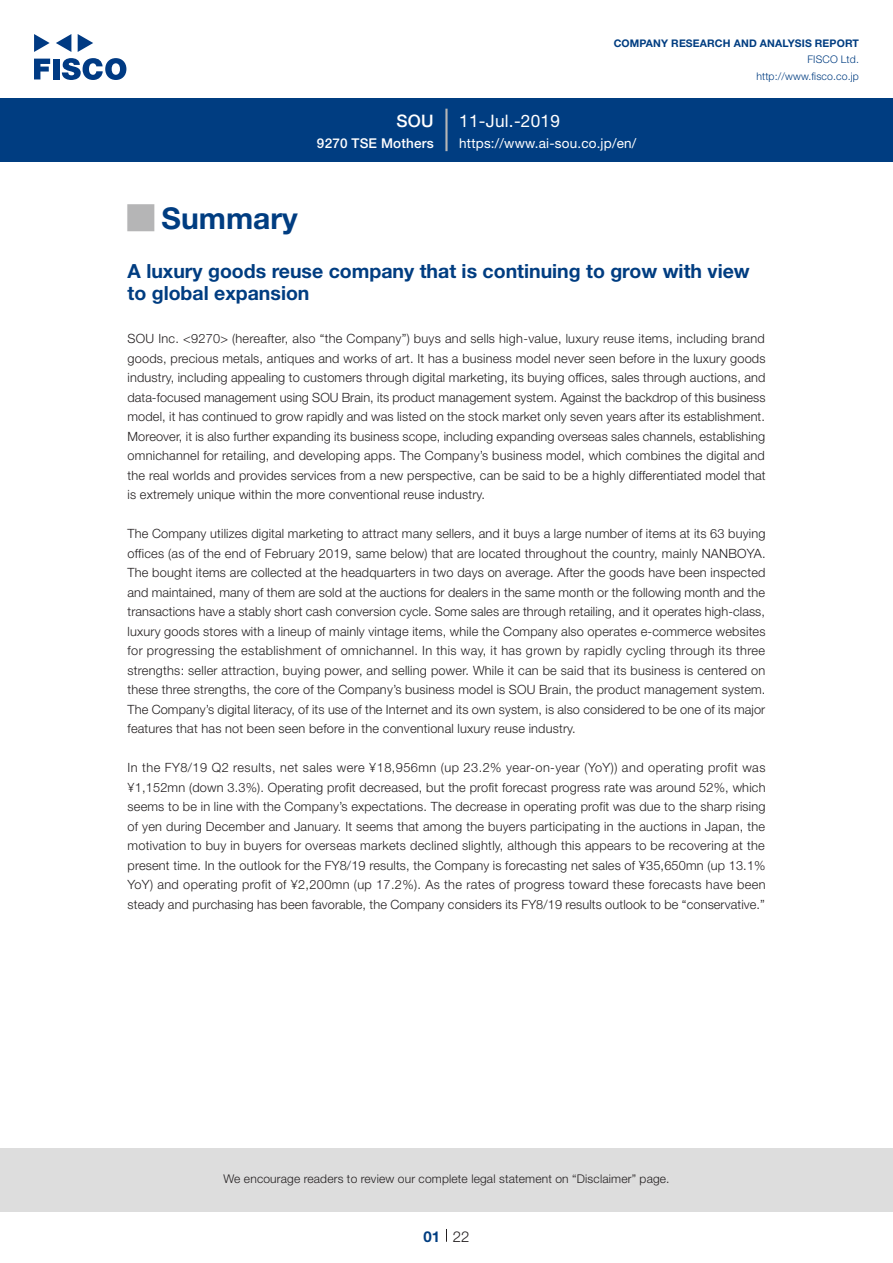
<style>
.page{position:relative;width:893px;height:1263px;background:#fff}
.page>*{position:absolute;margin:0;border:0;box-sizing:border-box;transform-origin:0 0}
.t1{font:700 30px "Helvetica Neue LT Std";color:#003d81}
.t2{font:700 27px "Koz Go Pro";color:#b5b5b6}
.中タイトル_e{font:700 19.5px/22.5px "Helvetica Neue LT Std";color:#003d81}
.t3{font:17.25px "Helvetica Neue LT Std";letter-spacing:.015em;color:#fff}
.t4{font:500 17.25px "Helvetica Neue LT Std";color:#fff}
.t5{font:300 15px "Helvetica Neue LT Std";color:#231f20}
.t6{font:700 15px "Helvetica Neue LT Std";color:#003d81}
.t7{font:13.5px "Helvetica Neue LT Std";letter-spacing:.015em;color:#fff}
.t8{font:500 13.5px "Helvetica Neue LT Std";letter-spacing:.015em;color:#fff}
.本文_e{font:300 12.75px/19.5px "Helvetica Neue LT Std";letter-spacing:.015em;color:#231f20;text-align:justify}
.t9{font:300 12px "Helvetica Neue LT Std";letter-spacing:.015em;color:#231f20}
.t10{font:700 10.5px "Helvetica Neue LT Std";letter-spacing:.015em;color:#003d81}
.t11{font:300 10.5px/16.5px "Helvetica Neue LT Std";letter-spacing:.015em;color:#003d81;text-align:right}
</style>
<div class="page">
<div style="left:0;top:1148px;width:893px;height:64px;background:#ddd"></div>
<svg style="left:34px;top:59px;width:16px;height:20px"></svg>
<div style="left:53px;top:59px;width:6px;height:20px;background:#003a83"></div>
<svg style="left:62px;top:58px;width:64px;height:22px"></svg>
<svg style="left:34px;top:34px;width:16px;height:18px"></svg>
<svg style="left:78px;top:34px;width:15px;height:18px"></svg>
<svg style="left:56px;top:34px;width:15px;height:18px"></svg>
<div style="left:0;top:98px;width:893px;height:64px;background:#003d81"></div>
<hr style="left:445px;top:109px;width:3px;height:42px;background:#b5b5b6">
<svg style="left:446px;top:1229px;width:1px;height:13px"></svg>
<h3 class="t4" style="left:396px;top:110px;width:39px">SOU</h3>
<p class="t8" style="left:317px;top:135px;width:118px">9270 TSE Mothers</p>
<h3 class="t3" style="left:459px;top:110px;width:102px">11-Jul.-2019</h3>
<p class="t10" style="left:614px;top:37px;width:247px">COMPANY RESEARCH AND ANALYSIS REPORT</p>
<p class="t11" style="left:756px;top:51px;width:104px">FISCO Ltd. http://www.fisco.co j p.</p>
<p class="t7" style="left:459px;top:135px;width:179px">https://www.ai-sou.co j p. /en/</p>
<p class="t2" style="left:128px;top:200px;width:28px">█</p>
<p class="中タイトル_e" style="left:128px;top:259px;width:624px">A luxury goods reuse company that is continuing to grow with view to global expansion</p>
<p class="本文_e" style="left:128px;top:329px;width:639px">SOU Inc &lt;. 9270&gt; (hereafter, also “the Company”) buys and sells high-value, luxury reuse items, including brand goods, precious metals, antiques and works of art It. has a business model never seen before in the luxury goods industry, including appealing to customers through digital marketing, its buying offices, sales through auctions, and data-focused management using SOU Brain, its product management system. Against the backdrop of this business model it, has continued to grow rapidly and was listed on the stock market only seven years after its establishment.<br>Moreover isit, also further expanding its business scope, including expanding overseas sales channels, establishing omnichannel for retailing, and developing apps. The Company s’ business model, which combines the digital and the real worlds and provides services from a new perspective, can be said to be a highly differentiated model that is extremely unique within the more conventional reuse industry.</p>
<p class="本文_e" style="left:128px;top:524px;width:640px">The Company utilizes digital marketing to attract many sellers, and it buys a large number of items at its 63 buying offices (as of the end of February 2019, same below) that are located throughout the country, mainly NANBOYA.<br>The bought items are collected at the headquarters in two days on average. After the goods have been inspected and maintained, many of them are sold at the auctions for dealers in the same month or the following month and the transactions have a stably short cash conversion cycle. Some sales are through retailing, and it operates high-class, luxury goods stores with a lineup of mainly vintage items, while the Company also operates -e commerce websites for progressing the establishment of omnichannel In. this way it, has grown by rapidly cycling through its three strengths: seller attraction, buying power, and selling power. While it can be said that its business is centered on these three strengths, the core of the Company s’ business model is SOU Brain, the product management system.<br>The Company s’ digital literacy, of its use of the Internet and its own system is, also considered to be one of its major features that has not been seen before in the conventional luxury reuse industry.</p>
<p class="本文_e" style="left:128px;top:758px;width:640px">In the FY8/19 Q2 results, net sales were ¥18,956mn (up 23.2% year-on-year (YoY)) and operating profit was ¥1,152mn (down 3.3% .) Operating profit decreased, but the profit forecast progress rate was around 52%, which seems to be in line with the Company s’ expectations. The decrease in operating profit was due to the sharp rising of yen during December and January It. seems that among the buyers participating in the auctions in Japan, the motivation to buy in buyers for overseas markets declined slightly, although this appears to be recovering at the present time In. the outlook for the FY8/19 results, the Company is forecasting net sales of ¥35,650mn (up 13.1% YoY) and operating profit of ¥2,200mn (up 17.2% .) As the rates of progress toward these forecasts have been steady and purchasing has been favorable, the Company considers its FY8/19 results outlook to be “conservative “.</p>
<p class="t1" style="left:162px;top:200px;width:138px">Summary</p>
<p class="t9" style="left:223px;top:1171px;width:448px">We encourage readers to review our complete legal statement on “Disclaimer” page.</p>
<p class="t6" style="left:423px;top:1227px;width:18px">01</p>
<p class="t5" style="left:453px;top:1227px;width:18px">22</p>
</div>
